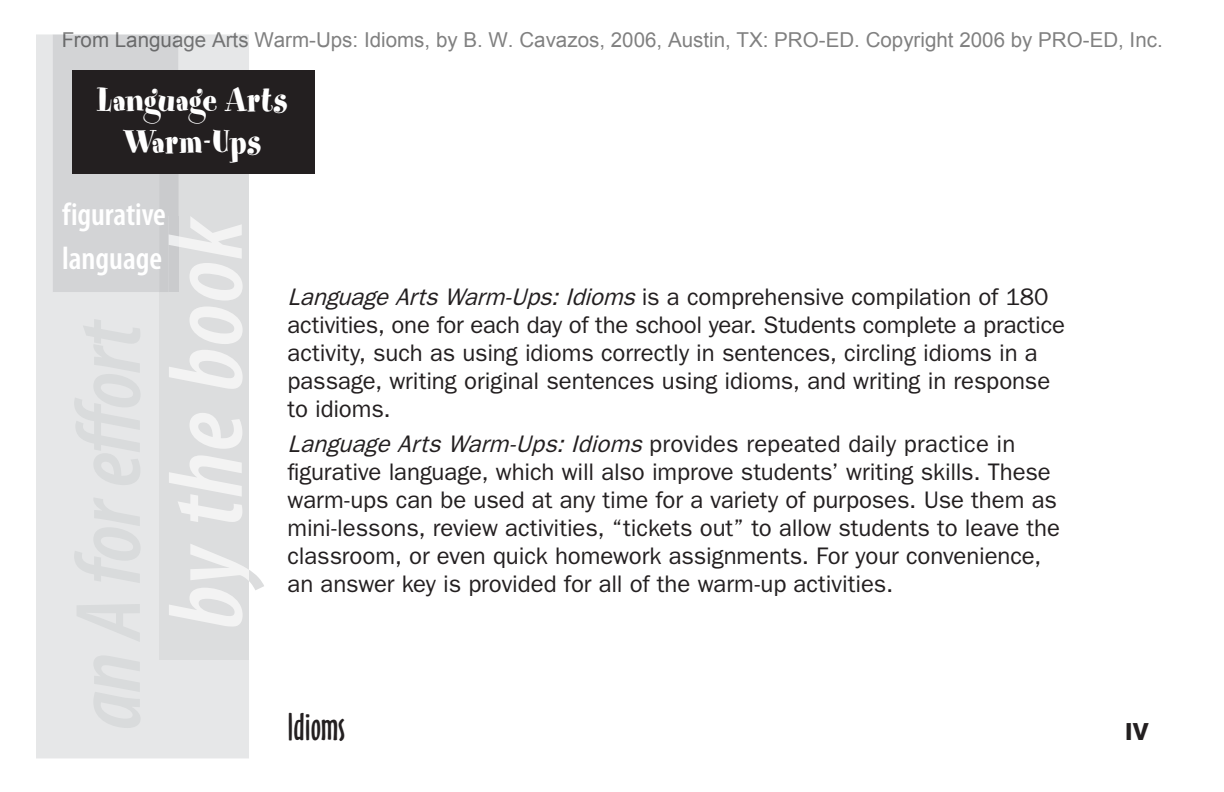
<style>
.page{position:relative;width:1224px;height:792px;background:#fff}
.page>*{position:absolute;margin:0;border:0;box-sizing:border-box;transform-origin:0 0}
.t1{font:italic 600 condensed 105.6px "Myriad Pro";letter-spacing:.015em;color:#f3f3f3}
.t2{font:37.2px/42.2px "Spumoni LP Std";letter-spacing:.01em;color:#fff;text-align:center}
.t3{font:36px "Oz Handicraft BT";color:#231f20}
.t4{font:600 condensed 32.2px/44px "Myriad Pro";color:#fff}
.t5{font:24px/28px "ITC Franklin Gothic Std";letter-spacing:-.005em;color:#231f20}
.t6{font:700 24px "Akzidenz Grotesk BE";color:#231f20}
.t7{font:20.6px "Arial";color:rgb(0 0 0/.5)}
.s1{color:#dcddde}
.s2{font-style:italic}
</style>
<div class="page">
<div style="left:36px;top:34px;width:213px;height:724px;background:#e6e7e8"></div>
<div style="left:159px;top:152px;width:90px;height:508px;background:#dcddde"></div>
<svg style="left:53px;top:34px;width:196px;height:593px"></svg>
<div style="left:169px;top:216px;width:10px;height:76px;background:#cacbcd"></div>
<div style="left:72px;top:70px;width:243px;height:104px;background:#231f20"></div>
<p class="t7" style="left:61px;top:26px;width:1103px">From Language Arts Warm-Ups: Idioms, by B. W. Cavazos, 2006, Austin, TX: PRO-ED. Copyright 2006 by PRO-ED, Inc.</p>
<h2 class="t2" style="left:98px;top:85px;width:192px">Language Arts<br>Warm-Ups</h2>
<h3 class="t4" style="left:62px;top:195px;width:106px">figurative language</h3>
<h1 class="t1" style="left:167px;top:629px;width:414px;rotate:-90deg"><span class="s1">y</span>b the book</h1>
<p class="t5" style="left:288px;top:286px;width:779px"><span class="s2">Language Arts Warm-Ups:Idioms</span> is a comprehensive compilation of 180 activities, one for each day of the school year. Students complete a practice activity, such as using idioms correctly in sentences, circling idioms in a passage, writing original sentences using idioms, and writing in response to idioms.</p>
<p class="t5" style="left:288px;top:433px;width:774px"><span class="s2">Language Arts Warm-Ups: Idioms</span> provides repeated daily practice in figurative language, which will also improve students’ writing skills. These warm-ups can be used at any time for a variety of purposes. Use them as mini-lessons, review activities, “tickets out” to allow students to leave the classroom, or even quick homework assignments. For your convenience, an answer key is provided for all of the warm-up activities.</p>
<h3 class="t3" style="left:288px;top:710px;width:59px">Idioms</h3>
<p class="t6" style="left:1125px;top:723px;width:25px">IV</p>
</div>
